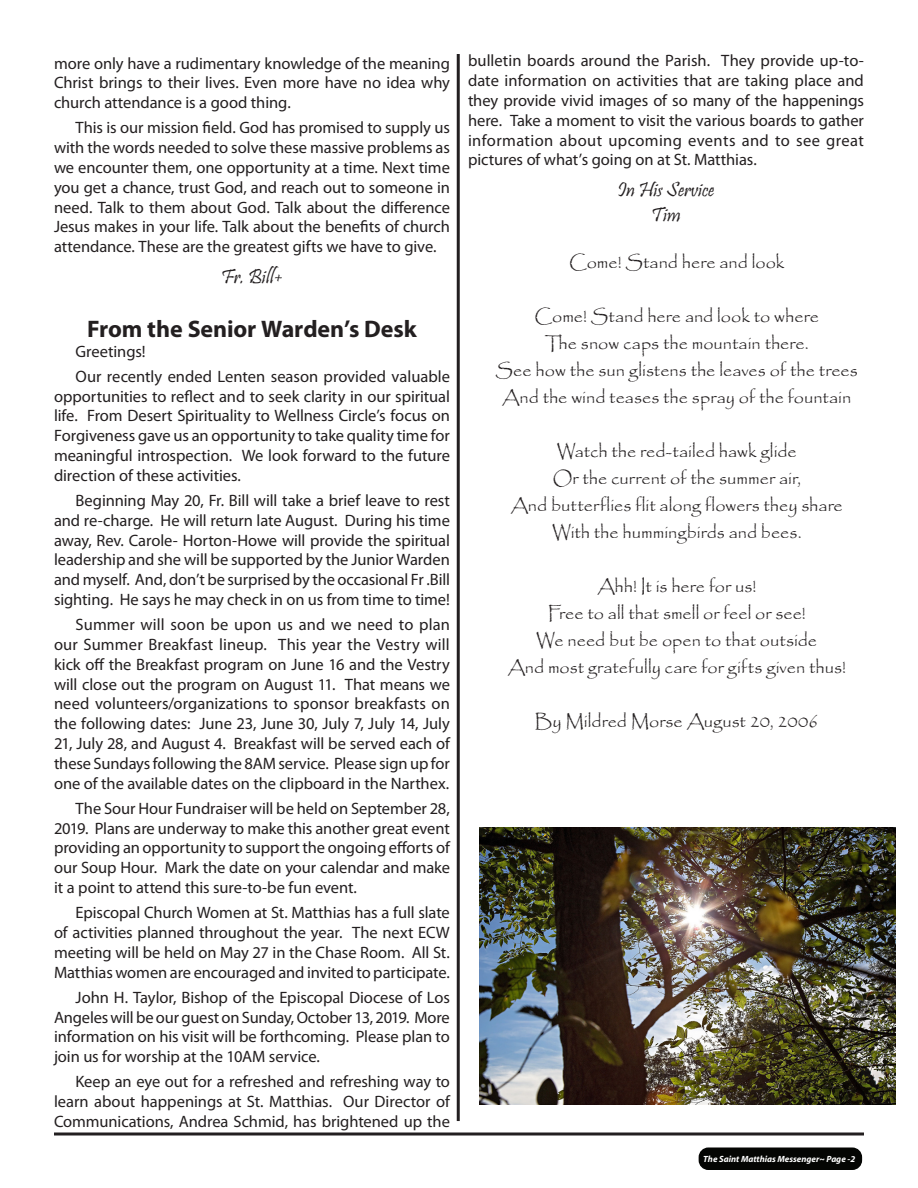
<style>
.page{position:relative;width:918px;height:1188px;background:#fff}
.page>*{position:absolute;margin:0;border:0;box-sizing:border-box;transform-origin:0 0}
.Matthias_Headline{font:700 24px "Myriad Pro";letter-spacing:-.005em;color:#231f20}
.Matthias_Signature{font:21px "Pristina";color:#231f20}
.Matthias_Paragraph{font:18px "Papyrus";color:#231f20}
.Matthias_Paragraph-2{font:16.5px/19.8px "Myriad Pro";letter-spacing:-.005em;color:#231f20;text-align:justify}
.t1{font:italic 700 9px "Myriad";color:#fff}
</style>
<div class="page">
<svg style="left:54px;top:1132px;width:810px;height:4px;background:#595657"></svg>
<div style="left:699px;top:1148px;width:162px;height:21px;background:#040503;border-radius:9px"></div>
<div style="left:699px;top:1148px;width:163px;height:22px;border:2px solid #040503;border-radius:9px"></div>
<hr style="left:457px;top:54px;width:3px;height:1067px;background:#231f20">
<img style="left:480px;top:827px;width:415px;height:277px">
<p class="Matthias_Paragraph-2" style="left:54px;top:53px;width:398px">more only have a rudimentary knowledge of the meaning Christ brings to their lives. Even more have no idea why church attendance is a good thing.</p>
<p class="Matthias_Paragraph-2" style="left:54px;top:118px;width:398px;text-indent:22px">This is our mission field. God has promised to supply us with the words needed to solve these massive problems as we encounter them, one opportunity at a time. Next time you get a chance, trust God, and reach out to someone in need. Talk to them about God. Talk about the difference Jesus makes in your life. Talk about the benefits of church attendance. These are the greatest gifts we have to give.</p>
<p class="Matthias_Signature" style="left:221px;top:265px;width:63px">Fr. Bill+</p>
<p class="Matthias_Headline" style="left:87px;top:313px;width:331px">From the Senior Warden’s Desk</p>
<p class="Matthias_Paragraph-2" style="left:76px;top:341px;width:71px">Greetings!</p>
<p class="Matthias_Paragraph-2" style="left:54px;top:366px;width:398px;text-indent:22px">Our recently ended Lenten season provided valuable opportunities to reflect and to seek clarity in our spiritual life. From Desert Spirituality to Wellness Circle’s focus on Forgiveness gave us an opportunity to take quality time for meaningful introspection. We look forward to the future direction of these activities.</p>
<p class="Matthias_Paragraph-2" style="left:54px;top:490px;width:398px;text-indent:22px">Beginning May 20, Fr. Bill will take a brief leave to rest and re-charge. He will return late August. During his time away, Rev. Carole- Horton-Howe will provide the spiritual leadership and she will be supported by the Junior Warden and myself. And, don’t be surprised by the occasional Fr .Bill sighting. He says he may check in on us from time to time!</p>
<p class="Matthias_Paragraph-2" style="left:54px;top:614px;width:398px;text-indent:22px">Summer will soon be upon us and we need to plan our Summer Breakfast lineup. This year the Vestry will kick off the Breakfast program on June 16 and the Vestry will close out the program on August 11. That means we need volunteers/organizations to sponsor breakfasts on the following dates: June 23, June 30, July 7, July 14, July 21, July 28, and August 4. Breakfast will be served each of these Sundays following the 8AM service. Please sign up for one of the available dates on the clipboard in the Narthex.</p>
<p class="Matthias_Paragraph-2" style="left:54px;top:798px;width:397px;text-indent:22px">The Sour Hour Fundraiser will be held on September 28, 2019. Plans are underway to make this another great event providing an opportunity to support the ongoing efforts of our Soup Hour. Mark the date on your calendar and make it a point to attend this sure-to-be fun event.</p>
<p class="Matthias_Paragraph-2" style="left:54px;top:902px;width:397px;text-indent:22px">Episcopal Church Women at St. Matthias has a full slate of activities planned throughout the year. The next ECW meeting will be held on May 27 in the Chase Room. All St.<br>Matthias women are encouraged and invited to participate.</p>
<p class="Matthias_Paragraph-2" style="left:54px;top:987px;width:398px;text-indent:22px">John H. Taylor, Bishop of the Episcopal Diocese of Los Angeles will be our guest on Sunday, October 13, 2019. More information on his visit will be forthcoming. Please plan to join us for worship at the 10AM service.</p>
<p class="Matthias_Paragraph-2" style="left:54px;top:1072px;width:398px;text-indent:22px">Keep an eye out for a refreshed and refreshing way to learn about happenings at St. Matthias. Our Director of Communications, Andrea Schmid, has brightened up the</p>
<p class="Matthias_Paragraph-2" style="left:468px;top:51px;width:398px">bulletin boards around the Parish. They provide up-to&shy;date information on activities that are taking place and they provide vivid images of so many of the happenings here. Take a moment to visit the various boards to gather information about upcoming events and to see great pictures of what’s going on at St. Matthias.</p>
<p class="Matthias_Signature" style="left:618px;top:178px;width:98px">In His Service</p>
<p class="Matthias_Signature" style="left:651px;top:203px;width:31px">Tim</p>
<p class="Matthias_Paragraph" style="left:569px;top:251px;width:217px">Come! Stand here and look</p>
<p class="Matthias_Paragraph" style="left:535px;top:305px;width:286px">Come! Stand here and look to where</p>
<p class="Matthias_Paragraph" style="left:545px;top:332px;width:265px">The snow caps the mountain there.</p>
<p class="Matthias_Paragraph" style="left:496px;top:359px;width:364px">See how the sun glistens the leaves of the trees</p>
<p class="Matthias_Paragraph" style="left:502px;top:386px;width:350px">And the wind teases the spray of the fountain</p>
<p class="Matthias_Paragraph" style="left:557px;top:440px;width:242px">Watch the red-tailed hawk glide</p>
<p class="Matthias_Paragraph" style="left:553px;top:467px;width:250px">Or the current of the summer air,</p>
<p class="Matthias_Paragraph" style="left:511px;top:494px;width:334px">And butterflies flit along flowers they share</p>
<p class="Matthias_Paragraph" style="left:552px;top:521px;width:251px">With the hummingbirds and bees.</p>
<p class="Matthias_Paragraph" style="left:597px;top:575px;width:160px">Ahh! It is here for us!</p>
<p class="Matthias_Paragraph" style="left:548px;top:602px;width:260px">Free to all that smell or feel or see!</p>
<p class="Matthias_Paragraph" style="left:536px;top:629px;width:282px">We need but be open to that outside</p>
<p class="Matthias_Paragraph" style="left:508px;top:656px;width:340px">And most gratefully care for gifts given thus!</p>
<p class="Matthias_Paragraph" style="left:535px;top:710px;width:285px">By Mildred Morse August 20, 2006</p>
<p class="t1" style="left:703px;top:1154px;width:154px">The Saint Matthias Messenger~ Page -2</p>
</div>
